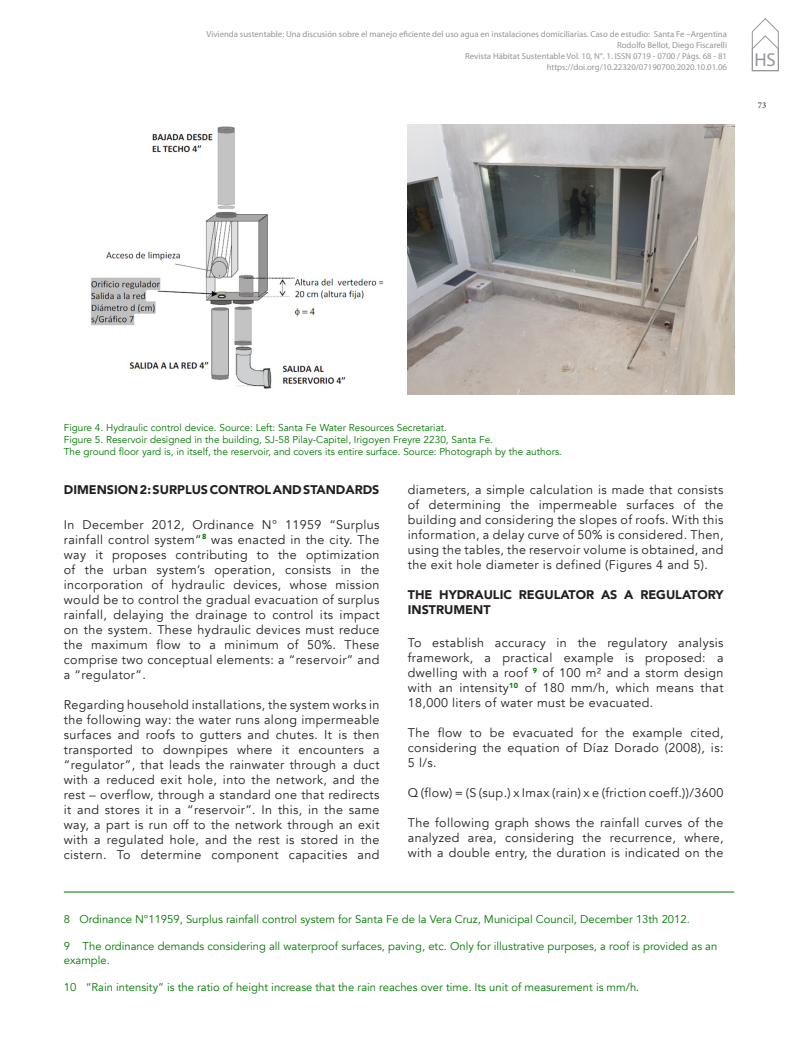
<style>
.page{position:relative;width:798px;height:1063px;background:#fff}
.page>*{position:absolute;margin:0;border:0;box-sizing:border-box;transform-origin:0 0}
.t1{font:18.75px "Myriad Pro";color:#939598}
._07_CUERPO_TEXTO{font:12.5px/15px "Avenir";letter-spacing:.03em;color:#231f20;text-align:justify}
._11_SUBTITULOS__2_2{font:900 12.5px/15px "Avenir";color:#231f20}
._10_NOTAS_AL_PIE{font:11.25px/13.5px "Avenir";color:#007800}
._09_PIE_DE_FOTOS{font:10px "Avenir";color:#007800}
.t2{font:8.75px/11.2px "Myriad Pro";color:#939598;text-align:right}
.t3{font:8.75px "Minion Pro";color:#231f20}
</style>
<div class="page">
<svg style="left:751px;top:18px;width:27px;height:53px"></svg>
<img style="left:90px;top:126px;width:294px;height:263px">
<img style="left:407px;top:124px;width:326px;height:270px">
<hr style="left:64px;top:892px;width:669px;height:1px;background:#007800">
<p class="t2" style="left:206px;top:28px;width:521px">Vivienda sustentable: Una discusión sobre el manejo eficiente del uso agua en instalaciones domiciliarias. Caso de estudio: Santa Fe –Argentina Rodolfo Bellot, Diego Fiscarelli<br>Revista Hábitat Sustentable Vol. 10, N°. 1. ISSN 0719 - 0700 / Págs. 68 - 81<br>https://doi.org/10.22320/07190700.2020.10.01.06</p>
<h1 class="t1" style="left:754px;top:48px;width:23px">HS</h1>
<p class="t3" style="left:757px;top:99px;width:10px">73</p>
<p class="_09_PIE_DE_FOTOS" style="left:64px;top:422px;width:384px">Figure 4. Hydraulic control device. Source: Left: Santa Fe Water Resources Secretariat.</p>
<p class="_09_PIE_DE_FOTOS" style="left:64px;top:434px;width:430px">Figure 5. Reservoir designed in the building, SJ-58 Pilay-Capitel, Irigoyen Freyre 2230, Santa Fe.</p>
<p class="_09_PIE_DE_FOTOS" style="left:64px;top:446px;width:499px">The ground floor yard is, in itself, the reservoir, and covers its entire surface. Source: Photograph by the authors.</p>
<p class="_11_SUBTITULOS__2_2" style="left:64px;top:482px;width:317px">DIMENSION 2: SURPLUS CONTROL AND STANDARDS</p>
<p class="_07_CUERPO_TEXTO" style="left:64px;top:517px;width:317px">In December 2012, Ordinance N° 11959 “Surplus rainfall control system”<sup>8</sup> was enacted in the city. The way it proposes contributing to the optimization of the urban system’s operation, consists in the incorporation of hydraulic devices, whose mission would be to control the gradual evacuation of surplus rainfall, delaying the drainage to control its impact on the system. These hydraulic devices must reduce the maximum flow to a minimum of 50%. These comprise two conceptual elements: a “reservoir” and a “regulator”.</p>
<p class="_07_CUERPO_TEXTO" style="left:64px;top:697px;width:317px">Regarding household installations, the system works in the following way: the water runs along impermeable surfaces and roofs to gutters and chutes. It is then transported to downpipes where it encounters a “regulator”, that leads the rainwater through a duct with a reduced exit hole, into the network, and the rest – overflow, through a standard one that redirects it and stores it in a “reservoir”. In this, in the same way, a part is run off to the network through an exit with a regulated hole, and the rest is stored in the cistern. To determine component capacities and</p>
<p class="_07_CUERPO_TEXTO" style="left:407px;top:483px;width:317px">diameters, a simple calculation is made that consists of determining the impermeable surfaces of the building and considering the slopes of roofs. With this information, a delay curve of 50% is considered. Then, using the tables, the reservoir volume is obtained, and the exit hole diameter is defined (Figures 4 and 5).</p>
<p class="_11_SUBTITULOS__2_2" style="left:407px;top:587px;width:317px">THE HYDRAULIC REGULATOR AS A REGULATORY<br>INSTRUMENT</p>
<p class="_07_CUERPO_TEXTO" style="left:407px;top:636px;width:317px">To establish accuracy in the regulatory analysis framework, a practical example is proposed: a dwelling with a roof <sup>9</sup> of 100 m² and a storm design with an intensity<sup>10</sup> of 180 mm/h, which means that 18,000 liters of water must be evacuated.</p>
<p class="_07_CUERPO_TEXTO" style="left:407px;top:726px;width:317px">The flow to be evacuated for the example cited, considering the equation of Díaz Dorado (2008), is:<br>5 l/s.</p>
<p class="_07_CUERPO_TEXTO" style="left:407px;top:786px;width:317px">Q (flow) = (S (sup.) x Imax (rain) x e (friction coeff.))/3600</p>
<p class="_07_CUERPO_TEXTO" style="left:407px;top:816px;width:317px">The following graph shows the rainfall curves of the analyzed area, considering the recurrence, where, with a double entry, the duration is indicated on the</p>
<p class="_10_NOTAS_AL_PIE" style="left:64px;top:913px;width:627px">8 Ordinance N°11959, Surplus rainfall control system for Santa Fe de la Vera Cruz, Municipal Council, December 13th 2012.</p>
<p class="_10_NOTAS_AL_PIE" style="left:64px;top:940px;width:654px">9 The ordinance demands considering all waterproof surfaces, paving, etc. Only for illustrative purposes, a roof is provided as an example.</p>
<p class="_10_NOTAS_AL_PIE" style="left:64px;top:981px;width:577px">10 “Rain intensity” is the ratio of height increase that the rain reaches over time. Its unit of measurement is mm/h.</p>
</div>
